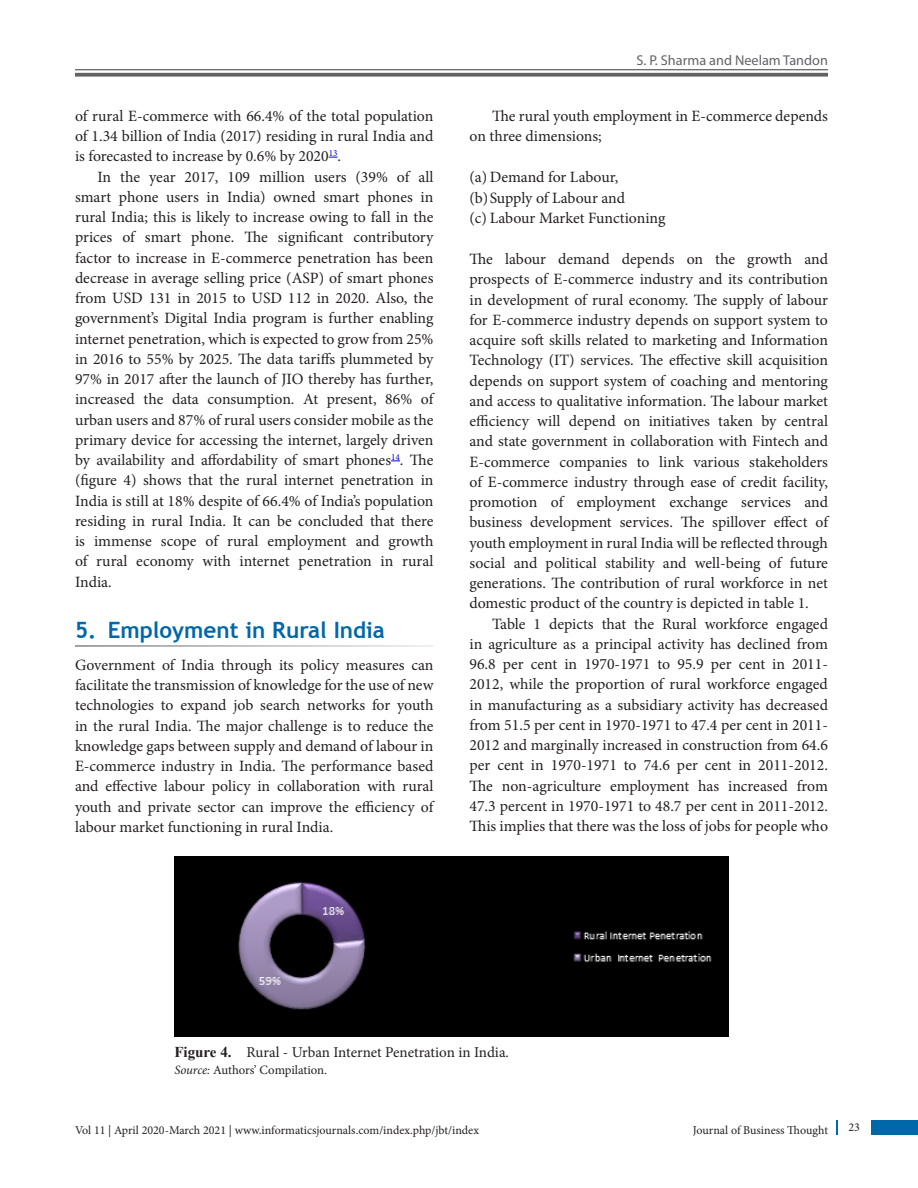
<style>
.page{position:relative;width:918px;height:1188px;background:#fff}
.page>*{position:absolute;margin:0;border:0;box-sizing:border-box;transform-origin:0 0}
.t1{font:700 22.5px "Trebuchet MS";color:#0068a9}
.Text_Ind{font:15.75px/20.2px "Minion Pro";color:#231f20;text-align:justify}
.Text{font:15.75px/20.2px "Minion Pro";color:#231f20;text-align:justify}
.NLL{font:15.75px "Minion Pro";color:#231f20}
.NL{font:15.75px "Minion Pro";letter-spacing:-.01em;color:#231f20}
.NLF{font:15.75px "Minion Pro";letter-spacing:-.005em;color:#231f20}
.Fig_cap{font:15px "Minion Pro";color:#231f20}
.t2{font:14.25px "Myriad Pro";color:#636366}
.TabFN{font:12.75px "Minion Pro";letter-spacing:-.01em;color:#231f20}
.t3{font:12px "Minion Pro";color:#231f20}
.s1{font-family:"Times New Roman";font-weight:700}
.s2{font-style:italic}
</style>
<div class="page">
<div style="left:872px;top:1120px;width:46px;height:15px;background:#0068a9"></div>
<svg style="left:836px;top:1120px;width:1px;height:15px"></svg>
<hr style="left:75px;top:69px;width:753px;height:1px;background:#636366">
<svg style="left:75px;top:73px;width:753px;height:4px;background:#737375"></svg>
<img style="left:174px;top:857px;width:554px;height:180px">
<p class="Text_Ind" style="left:75px;top:106px;width:360px">of rural E-commerce with 66.4% of the total population of 1.34 billion of India (2017) residing in rural India and is forecasted to increase by 0.6% by 2020<sup>13</sup>.</p>
<p class="Text_Ind" style="left:75px;top:167px;width:360px;text-indent:22px">In the year 2017, 109 million users (39% of all smart phone users in India) owned smart phones in rural India; this is likely to increase owing to fall in the prices of smart phone. The significant contributory factor to increase in E-commerce penetration has been decrease in average selling price (ASP) of smart phones from USD 131 in 2015 to USD 112 in 2020. Also, the government’s Digital India program is further enabling internet penetration, which is expected to grow from 25% in 2016 to 55% by 2025. The data tariffs plummeted by 97% in 2017 after the launch of JIO thereby has further, increased the data consumption. At present, 86% of urban users and 87% of rural users consider mobile as the primary device for accessing the internet, largely driven by availability and affordability of smart phones<sup>14</sup>. The (figure 4) shows that the rural internet penetration in India is still at 18% despite of 66.4% of India’s population residing in rural India. It can be concluded that there is immense scope of rural employment and growth of rural economy with internet penetration in rural India.</p>
<h1 class="t1" style="left:75px;top:616px;width:311px">5. Employment in Rural India</h1>
<p class="Text" style="left:75px;top:655px;width:360px">Government of India through its policy measures can facilitate the transmission of knowledge for the use of new technologies to expand job search networks for youth in the rural India. The major challenge is to reduce the knowledge gaps between supply and demand of labour in E-commerce industry in India. The performance based and effective labour policy in collaboration with rural youth and private sector can improve the efficiency of labour market functioning in rural India.</p>
<p class="t2" style="left:636px;top:51px;width:193px">S. P. Sharma and Neelam Tandon</p>
<p class="Text_Ind" style="left:470px;top:106px;width:360px;text-indent:22px">The rural youth employment in E-commerce depends on three dimensions;</p>
<p class="NLF" style="left:470px;top:167px;width:150px">(a) Demand for Labour,</p>
<p class="NL" style="left:470px;top:187px;width:157px">(b)Supply of Labour and</p>
<p class="NLL" style="left:470px;top:207px;width:197px">(c) Labour Market Functioning</p>
<p class="Text" style="left:470px;top:249px;width:360px">The labour demand depends on the growth and prospects of E-commerce industry and its contribution in development of rural economy. The supply of labour for E-commerce industry depends on support system to acquire soft skills related to marketing and Information Technology (IT) services. The effective skill acquisition depends on support system of coaching and mentoring and access to qualitative information. The labour market efficiency will depend on initiatives taken by central and state government in collaboration with Fintech and E-commerce companies to link various stakeholders of E-commerce industry through ease of credit facility, promotion of employment exchange services and business development services. The spillover effect of youth employment in rural India will be reflected through social and political stability and well-being of future generations. The contribution of rural workforce in net domestic product of the country is depicted in table 1.</p>
<p class="Text_Ind" style="left:470px;top:614px;width:360px;text-indent:22px">Table 1 depicts that the Rural workforce engaged in agriculture as a principal activity has declined from 96.8 per cent in 1970-1971 to 95.9 per cent in 2011- 2012, while the proportion of rural workforce engaged in manufacturing as a subsidiary activity has decreased from 51.5 per cent in 1970-1971 to 47.4 per cent in 2011- 2012 and marginally increased in construction from 64.6 per cent in 1970-1971 to 74.6 per cent in 2011-2012.<br>The non-agriculture employment has increased from 47.3 percent in 1970-1971 to 48.7 per cent in 2011-2012.<br>This implies that there was the loss of jobs for people who</p>
<p class="Fig_cap" style="left:174px;top:1042px;width:336px"><span class="s1">Figure 4.</span> Rural - Urban Internet Penetration in India.</p>
<p class="TabFN" style="left:174px;top:1061px;width:154px"><span class="s2">Source:</span> Authors’ Compilation.</p>
<p class="t3" style="left:75px;top:1123px;width:406px">Vol 11 | April 2020-March 2021 | www.informaticsjournals.com/index.php/jbt/index</p>
<p class="t3" style="left:849px;top:1119px;width:13px">23</p>
<p class="t3" style="left:693px;top:1123px;width:137px">Journal of Business Thought</p>
</div>
